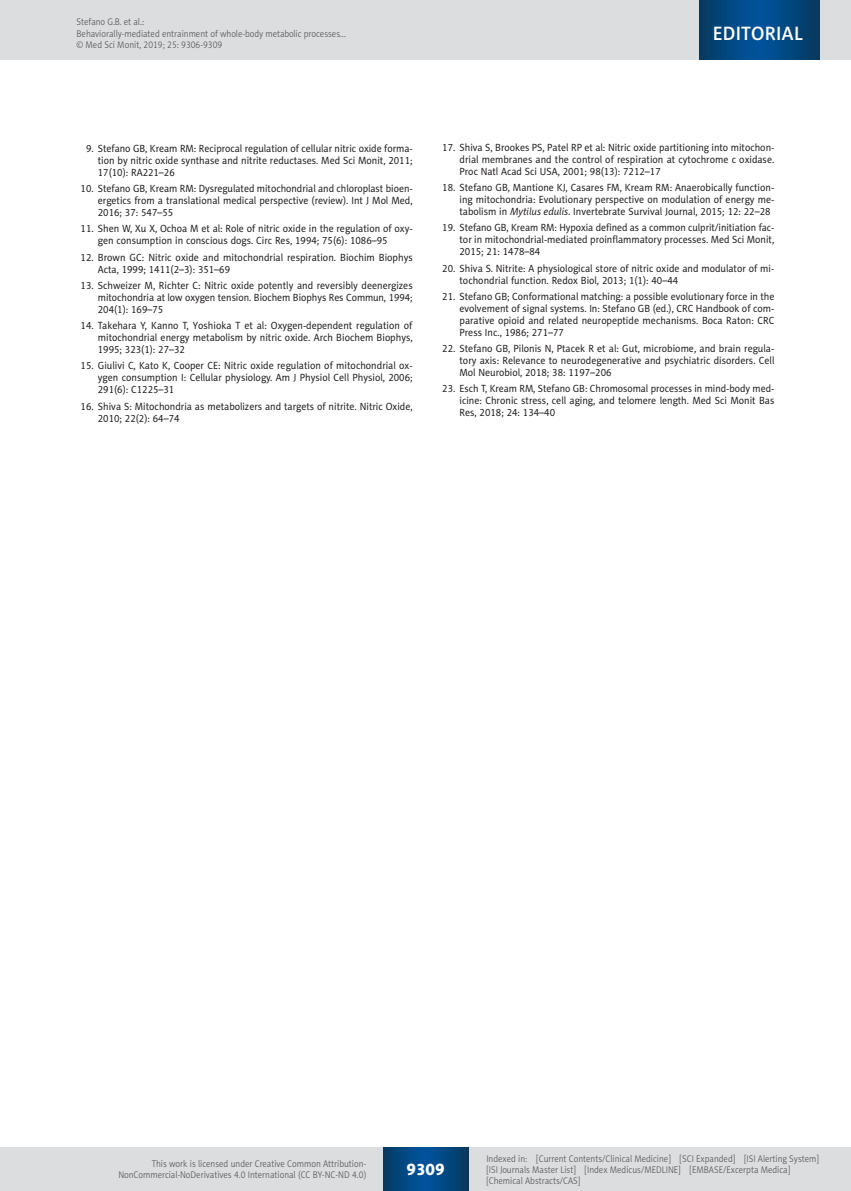
<style>
.page{position:relative;width:851px;height:1191px;background:#fff}
.page>*{position:absolute;margin:0;border:0;box-sizing:border-box;transform-origin:0 0}
.t1{font:19.5px "Naomi Sans EFN Medium";letter-spacing:.01em;color:#fff}
.t2{font:16.5px "Naomi Sans EFN Heavy";color:#fff}
.MSM_Referencje_punkt{font:10.5px/12px "Naomi Sans EFN";color:#231f20;text-align:justify;scale:.95 1}
.MSM_Referencje_punkt-2{font:10.5px/12px "Naomi Sans EFN";color:#231f20;text-align:justify;scale:.94 1}
.t3{font:9.75px/11.2px "Naomi Sans EFN Light";color:#57585a;scale:.9 1}
.s1{font-style:italic}
</style>
<div class="page">
<div style="left:0;top:1148px;width:850px;height:43px;background:#dcdddf"></div>
<svg style="left:383px;top:1147px;width:85px;height:43px;background:#02477e"></svg>
<div style="left:0;top:0;width:850px;height:60px;background:#dcdddf"></div>
<svg style="left:699px;top:0;width:120px;height:60px;background:#02477e"></svg>
<p class="t3" style="left:77px;top:16px;width:300px">Stefano G.B. et al.:<br>Behaviorally-mediated entrainment of whole-body metabolic processes… © Med Sci Monit, 2019; 25: 9306-9309</p>
<h1 class="t1" style="left:712px;top:22px;width:91px">EDITORIAL</h1>
<p class="MSM_Referencje_punkt-2" style="left:98px;top:142px;width:336px;text-indent:-12px">9. Stefano GB, Kream RM: Reciprocal regulation of cellular nitric oxide forma&shy;tion by nitric oxide synthase and nitrite reductases. Med Sci Monit, 2011; 17(10): RA221–26</p>
<p class="MSM_Referencje_punkt-2" style="left:98px;top:183px;width:336px;text-indent:-17px">10. Stefano GB, Kream RM: Dysregulated mitochondrial and chloroplast bioen&shy;ergetics from a translational medical perspective (review). Int J Mol Med, 2016; 37: 547–55</p>
<p class="MSM_Referencje_punkt" style="left:98px;top:223px;width:333px;text-indent:-17px">11. Shen W, Xu X, Ochoa M et al: Role of nitric oxide in the regulation of oxy&shy;gen consumption in conscious dogs. Circ Res, 1994; 75(6): 1086–95</p>
<p class="MSM_Referencje_punkt" style="left:98px;top:251px;width:333px;text-indent:-17px">12. Brown GC: Nitric oxide and mitochondrial respiration. Biochim Biophys<br>Acta, 1999; 1411(2–3): 351–69</p>
<p class="MSM_Referencje_punkt" style="left:98px;top:279px;width:333px;text-indent:-17px">13. Schweizer M, Richter C: Nitric oxide potently and reversibly deenergizes mitochondria at low oxygen tension. Biochem Biophys Res Commun, 1994; 204(1): 169–75</p>
<p class="MSM_Referencje_punkt" style="left:98px;top:320px;width:333px;text-indent:-17px">14. Takehara Y, Kanno T, Yoshioka T et al: Oxygen-dependent regulation of mitochondrial energy metabolism by nitric oxide. Arch Biochem Biophys, 1995; 323(1): 27–32</p>
<p class="MSM_Referencje_punkt" style="left:98px;top:360px;width:333px;text-indent:-17px">15. Giulivi C, Kato K, Cooper CE: Nitric oxide regulation of mitochondrial ox&shy;ygen consumption I: Cellular physiology. Am J Physiol Cell Physiol, 2006; 291(6): C1225–31</p>
<p class="MSM_Referencje_punkt" style="left:98px;top:400px;width:333px;text-indent:-17px">16. Shiva S: Mitochondria as metabolizers and targets of nitrite. Nitric Oxide,<br>2010; 22(2): 64–74</p>
<p class="MSM_Referencje_punkt" style="left:459px;top:141px;width:333px;text-indent:-17px">17. Shiva S, Brookes PS, Patel RP et al: Nitric oxide partitioning into mitochon&shy;drial membranes and the control of respiration at cytochrome c oxidase.<br>Proc Natl Acad Sci USA, 2001; 98(13): 7212–17</p>
<p class="MSM_Referencje_punkt" style="left:459px;top:182px;width:333px;text-indent:-17px">18. Stefano GB, Mantione KJ, Casares FM, Kream RM: Anaerobically function&shy;ing mitochondria: Evolutionary perspective on modulation of energy me&shy;tabolism in <span class="s1">Mytilus edulis</span>. Invertebrate Survival Journal, 2015; 12: 22–28</p>
<p class="MSM_Referencje_punkt-2" style="left:459px;top:222px;width:336px;text-indent:-17px">19. Stefano GB, Kream RM: Hypoxia defined as a common culprit/initiation fac&shy;tor in mitochondrial-mediated proinflammatory processes. Med Sci Monit, 2015; 21: 1478–84</p>
<p class="MSM_Referencje_punkt" style="left:459px;top:262px;width:333px;text-indent:-17px">20. Shiva S. Nitrite: A physiological store of nitric oxide and modulator of mi&shy;tochondrial function. Redox Biol, 2013; 1(1): 40–44</p>
<p class="MSM_Referencje_punkt" style="left:459px;top:290px;width:333px;text-indent:-17px">21. Stefano GB; Conformational matching: a possible evolutionary force in the evolvement of signal systems. In: Stefano GB (ed.), CRC Handbook of com&shy;parative opioid and related neuropeptide mechanisms. Boca Raton: CRC Press Inc., 1986; 271–77</p>
<p class="MSM_Referencje_punkt" style="left:459px;top:343px;width:333px;text-indent:-17px">22. Stefano GB, Pilonis N, Ptacek R et al: Gut, microbiome, and brain regula&shy;tory axis: Relevance to neurodegenerative and psychiatric disorders. Cell Mol Neurobiol, 2018; 38: 1197–206</p>
<p class="MSM_Referencje_punkt-2" style="left:459px;top:383px;width:336px;text-indent:-17px">23. Esch T, Kream RM, Stefano GB: Chromosomal processes in mind-body med&shy;icine: Chronic stress, cell aging, and telomere length. Med Sci Monit Bas Res, 2018; 24: 134–40</p>
<p class="t3" style="left:118px;top:1158px;width:277px;text-align:right">This work is licensed under Creative Common Attribution-<br>NonCommercial-NoDerivatives 4.0 International (CC BY-NC-ND 4.0)</p>
<h2 class="t2" style="left:406px;top:1159px;width:40px">9309</h2>
<p class="t3" style="left:486px;top:1152px;width:371px">Indexed in: [Current Contents/Clinical Medicine] [SCI Expanded] [ISI Alerting System] [ISI Journals Master List] [Index Medicus/MEDLINE] [EMBASE/Excerpta Medica] [Chemical Abstracts/CAS]</p>
</div>
